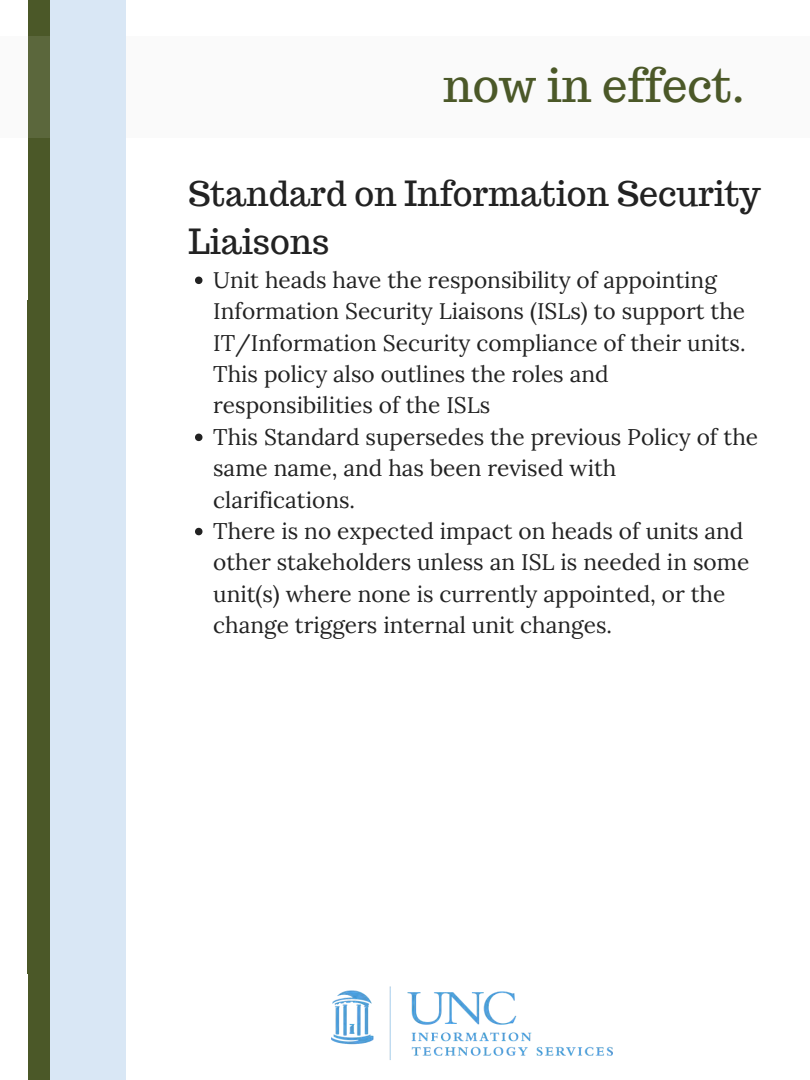
<style>
.page{position:relative;width:810px;height:1080px;background:#fff}
.page>*{position:absolute;margin:0;border:0;box-sizing:border-box;transform-origin:0 0}
.t1{font:45.25px "Trocchi";color:#4b5828}
.t2{font:33.94px/47.4px "Trocchi";color:#222}
.t3{font:22.62px/31.4px "Lora";color:#222}
</style>
<div class="page">
<div style="left:28px;top:0;width:23px;height:547px;background:#4b5828"></div>
<div style="left:28px;top:547px;width:23px;height:196px;background:#4b5828"></div>
<div style="left:28px;top:743px;width:23px;height:337px;background:#4b5828"></div>
<svg style="left:0;top:36px;width:810px;height:102px"></svg>
<svg style="left:195px;top:277px;width:7px;height:7px"></svg>
<svg style="left:195px;top:434px;width:7px;height:7px"></svg>
<svg style="left:195px;top:528px;width:7px;height:7px"></svg>
<img style="left:331px;top:986px;width:282px;height:74px">
<h1 class="t1" style="left:443px;top:56px;width:304px">now in effect.</h1>
<h2 class="t2" style="left:188px;top:170px;width:574px">Standard on Information Security<br>Liaisons</h2>
<p class="t3" style="left:213px;top:264px;width:547px">Unit heads have the responsibility of appointing Information Security Liaisons (ISLs) to support the IT/Information Security compliance of their units.<br>This policy also outlines the roles and responsibilities of the ISLs<br>This Standard supersedes the previous Policy of the same name, and has been revised with clarifications.<br>There is no expected impact on heads of units and other stakeholders unless an ISL is needed in some unit(s) where none is currently appointed, or the change triggers internal unit changes.</p>
</div>
